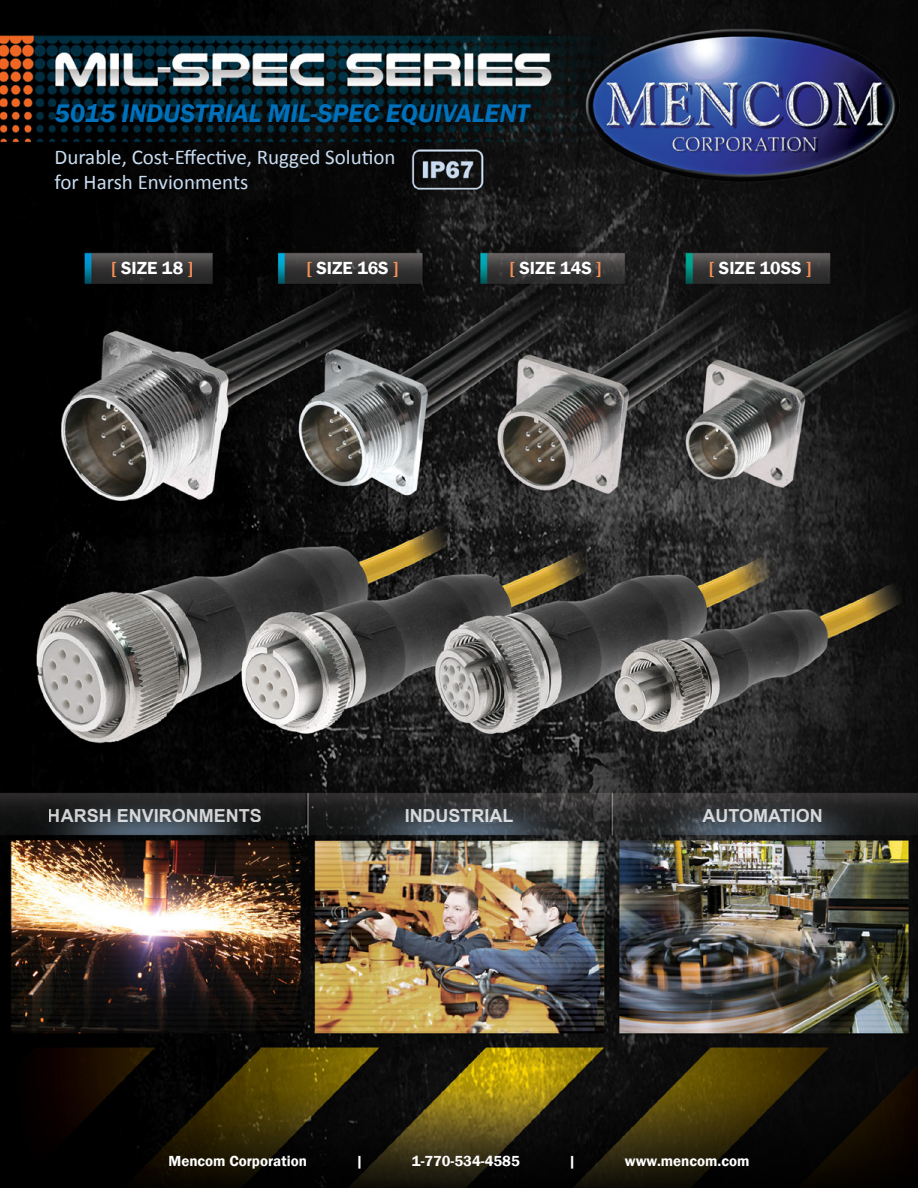
<style>
.page{position:relative;width:918px;height:1188px;background:#fff}
.page>*{position:absolute;margin:0;border:0;box-sizing:border-box;transform-origin:0 0}
.t1{font:italic 600 26.1px "Franklin Gothic";color:#0072bd}
.t2{font:21px/25.2px "Calibri";color:#c9ddf1}
.t3{font:700 18px "Arial";color:#fff}
.t4{font:600 18px "Franklin Gothic";color:#fff}
.t5{font:600 15px "Franklin Gothic";color:#fff}
.s1{color:#f68f57}
</style>
<div class="page">
<img style="left:0;top:0;width:918px;height:1188px">
<p class="t1" style="left:54px;top:96px;width:476px">5015 INDUSTRIAL MIL-SPEC EQUIVALENT</p>
<p class="t2" style="left:54px;top:145px;width:343px">Durable, Cost-Effective, Rugged Solution for Harsh Envionments</p>
<p class="t4" style="left:111px;top:257px;width:83px"><span class="s1">[</span> SIZE 18 <span class="s1">]</span></p>
<p class="t4" style="left:307px;top:257px;width:93px"><span class="s1">[</span> SIZE 16S <span class="s1">]</span></p>
<p class="t4" style="left:510px;top:257px;width:93px"><span class="s1">[</span> SIZE 14S <span class="s1">]</span></p>
<p class="t4" style="left:709px;top:257px;width:104px"><span class="s1">[</span> SIZE 10SS <span class="s1">]</span></p>
<p class="t3" style="left:48px;top:803px;width:216px">HARSH ENVIRONMENTS</p>
<p class="t3" style="left:405px;top:803px;width:110px">INDUSTRIAL</p>
<p class="t3" style="left:703px;top:803px;width:122px">AUTOMATION</p>
<p class="t5" style="left:168px;top:1152px;width:140px">Mencom Corporation</p>
<p class="t5" style="left:356px;top:1152px;width:9px">|</p>
<p class="t5" style="left:412px;top:1152px;width:109px">1-770-534-4585</p>
<p class="t5" style="left:569px;top:1152px;width:9px">|</p>
<p class="t5" style="left:625px;top:1152px;width:126px">www.mencom.com</p>
</div>
